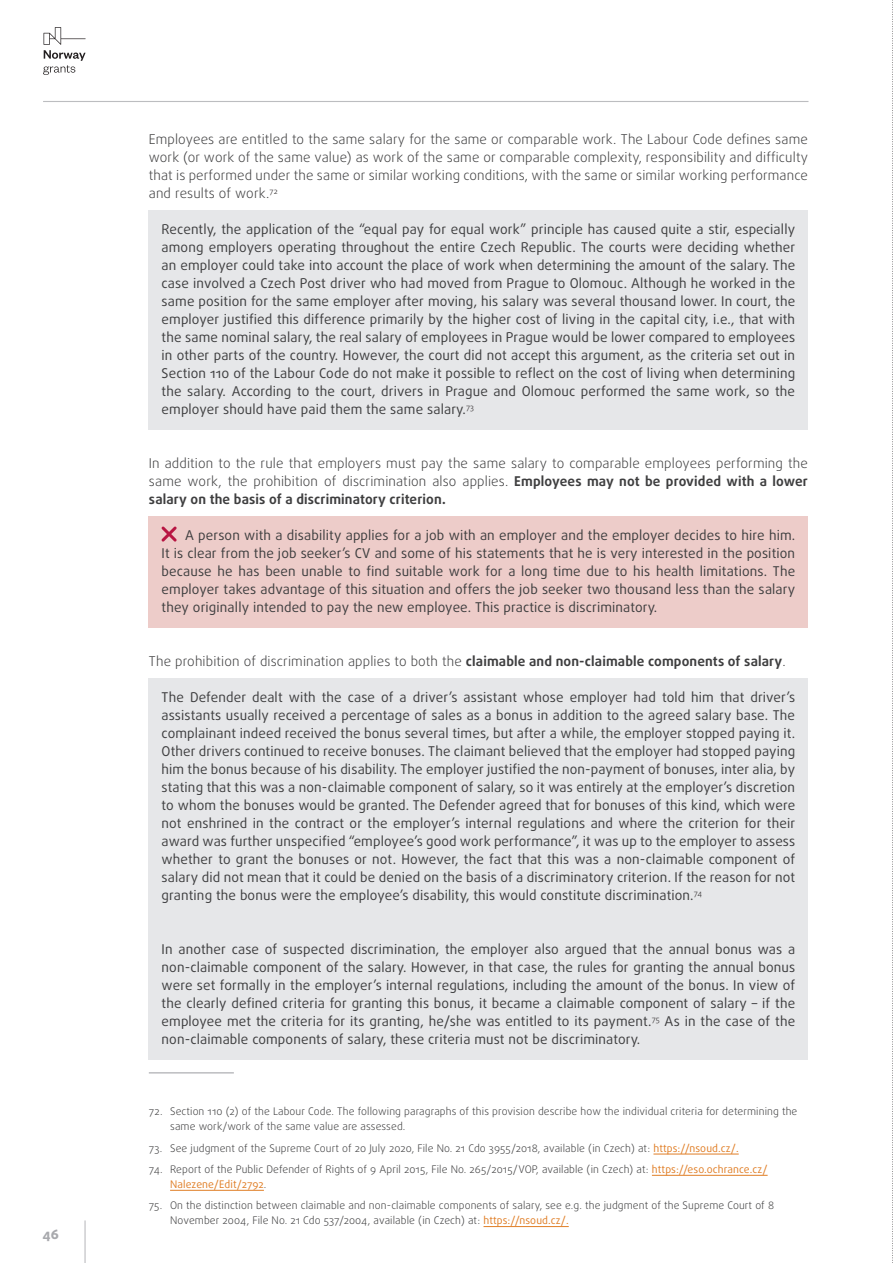
<style>
.page{position:relative;width:893px;height:1263px;background:#fff}
.page>*{position:absolute;margin:0;border:0;box-sizing:border-box;transform-origin:0 0}
.box{font:13.5px/18px "Daxline Pro";letter-spacing:.01em;color:#3e3e3f;text-align:justify}
.normal_text{font:300 13.5px/18px "Daxline Pro";letter-spacing:.01em;color:#3e3e3f;text-align:justify}
.box-spatny{font:13.5px/18px "Daxline Pro";letter-spacing:.01em;color:#3e3e3f;text-align:justify}
.t1{font:800 13.5px "Daxline Pro";color:#a8a9ad}
.numbering{font:300 10.5px/15px "Daxline Pro";letter-spacing:.01em;color:#3e3e3f}
.s1{font-weight:700}
.s2{font-weight:400;color:#e07e26}
</style>
<div class="page">
<hr style="left:84px;top:1220px;width:2px;height:43px;background:#bcbdc0">
<svg style="left:43px;top:27px;width:43px;height:48px"></svg>
<hr style="left:43px;top:101px;width:765px;height:1px;background:#bcbdc0">
<div style="left:149px;top:875px;width:659px;height:97px;background:#e6e7e9"></div>
<div style="left:149px;top:211px;width:659px;height:219px;background:#e6e7e9"></div>
<div style="left:149px;top:517px;width:659px;height:111px;background:#edccc9"></div>
<div style="left:149px;top:679px;width:659px;height:237px;background:#e6e7e9"></div>
<div style="left:149px;top:931px;width:659px;height:129px;background:#e6e7e9"></div>
<svg style="left:162px;top:526px;width:15px;height:16px"></svg>
<hr style="left:149px;top:1072px;width:85px;height:1px;background:#bcbdc0">
<hr style="left:653px;top:1154px;width:86px;height:1px;background:#e07e26">
<hr style="left:652px;top:1175px;width:116px;height:1px;background:#e07e26">
<hr style="left:170px;top:1190px;width:94px;height:1px;background:#e07e26">
<hr style="left:483px;top:1226px;width:86px;height:1px;background:#e07e26">
<svg style="left:892px;top:0;width:1px;height:1263px"></svg>
<p class="t1" style="left:43px;top:1225px;width:18px">46</p>
<p class="normal_text" style="left:149px;top:130px;width:661px">Employees are entitled to the same salary for the same or comparable work. The Labour Code defines same work (or work of the same value) as work of the same or comparable complexity, responsibility and difficulty that is performed under the same or similar working conditions, with the same or similar working performance and results of work.<sup>72</sup></p>
<p class="box" style="left:162px;top:220px;width:635px">Recently, the application of the “equal pay for equal work” principle has caused quite a stir, especially among employers operating throughout the entire Czech Republic. The courts were deciding whether an employer could take into account the place of work when determining the amount of the salary. The case involved a Czech Post driver who had moved from Prague to Olomouc. Although he worked in the same position for the same employer after moving, his salary was several thousand lower. In court, the employer justified this difference primarily by the higher cost of living in the capital city, i.e., that with the same nominal salary, the real salary of employees in Prague would be lower compared to employees in other parts of the country. However, the court did not accept this argument, as the criteria set out in Section 110 of the Labour Code do not make it possible to reflect on the cost of living when determining the salary. According to the court, drivers in Prague and Olomouc performed the same work, so the employer should have paid them the same salary.<sup>73</sup></p>
<p class="normal_text" style="left:149px;top:454px;width:661px">In addition to the rule that employers must pay the same salary to comparable employees performing the same work, the prohibition of discrimination also applies. <span class="s1">Employees may not be provided with a lower salary on the basis of a discriminatory criterion.</span></p>
<p class="box-spatny" style="left:162px;top:526px;width:635px;text-indent:23px">A person with a disability applies for a job with an employer and the employer decides to hire him.<br>It is clear from the job seeker’s CV and some of his statements that he is very interested in the position because he has been unable to find suitable work for a long time due to his health limitations. The employer takes advantage of this situation and offers the job seeker two thousand less than the salary they originally intended to pay the new employee. This practice is discriminatory.</p>
<p class="normal_text" style="left:149px;top:652px;width:638px">The prohibition of discrimination applies to both the <span class="s1">claimable and non-claimable components of salary</span>.</p>
<p class="box" style="left:162px;top:688px;width:635px">The Defender dealt with the case of a driver’s assistant whose employer had told him that driver’s assistants usually received a percentage of sales as a bonus in addition to the agreed salary base. The complainant indeed received the bonus several times, but after a while, the employer stopped paying it.<br>Other drivers continued to receive bonuses. The claimant believed that the employer had stopped paying him the bonus because of his disability. The employer justified the non-payment of bonuses, inter alia, by stating that this was a non-claimable component of salary, so it was entirely at the employer’s discretion to whom the bonuses would be granted. The Defender agreed that for bonuses of this kind, which were not enshrined in the contract or the employer’s internal regulations and where the criterion for their award was further unspecified “employee’s good work performance”, it was up to the employer to assess whether to grant the bonuses or not. However, the fact that this was a non-claimable component of salary did not mean that it could be denied on the basis of a discriminatory criterion. If the reason for not granting the bonus were the employee’s disability, this would constitute discrimination.<sup>74</sup></p>
<p class="box" style="left:162px;top:940px;width:635px">In another case of suspected discrimination, the employer also argued that the annual bonus was a non-claimable component of the salary. However, in that case, the rules for granting the annual bonus were set formally in the employer’s internal regulations, including the amount of the bonus. In view of the clearly defined criteria for granting this bonus, it became a claimable component of salary – if the employee met the criteria for its granting, he/she was entitled to its payment.<sup>75</sup> As in the case of the non-claimable components of salary, these criteria must not be discriminatory.</p>
<p class="numbering" style="left:170px;top:1104px;width:629px;text-indent:-21px">72. Section 110 (2) of the Labour Code. The following paragraphs of this provision describe how the individual criteria for determining the same work/work of the same value are assessed.</p>
<p class="numbering" style="left:149px;top:1140px;width:591px">73. See judgment of the Supreme Court of 20 July 2020, File No. 21 Cdo 3955/2018, available (in Czech) at: <span class="s2">https://nsoud.cz/.</span></p>
<p class="numbering" style="left:170px;top:1162px;width:599px;text-indent:-21px">74. Report of the Public Defender of Rights of 9 April 2015, File No. 265/2015/VOP, available (in Czech) at: <span class="s2">https://eso.ochrance.cz/<br>Nalezene/Edit/2792</span>.</p>
<p class="numbering" style="left:170px;top:1198px;width:605px;text-indent:-21px">75. On the distinction between claimable and non-claimable components of salary, see e.g. the judgment of the Supreme Court of 8<br>November 2004, File No. 21 Cdo 537/2004, available (in Czech) at: <span class="s2">https://nsoud.cz/.</span></p>
</div>
